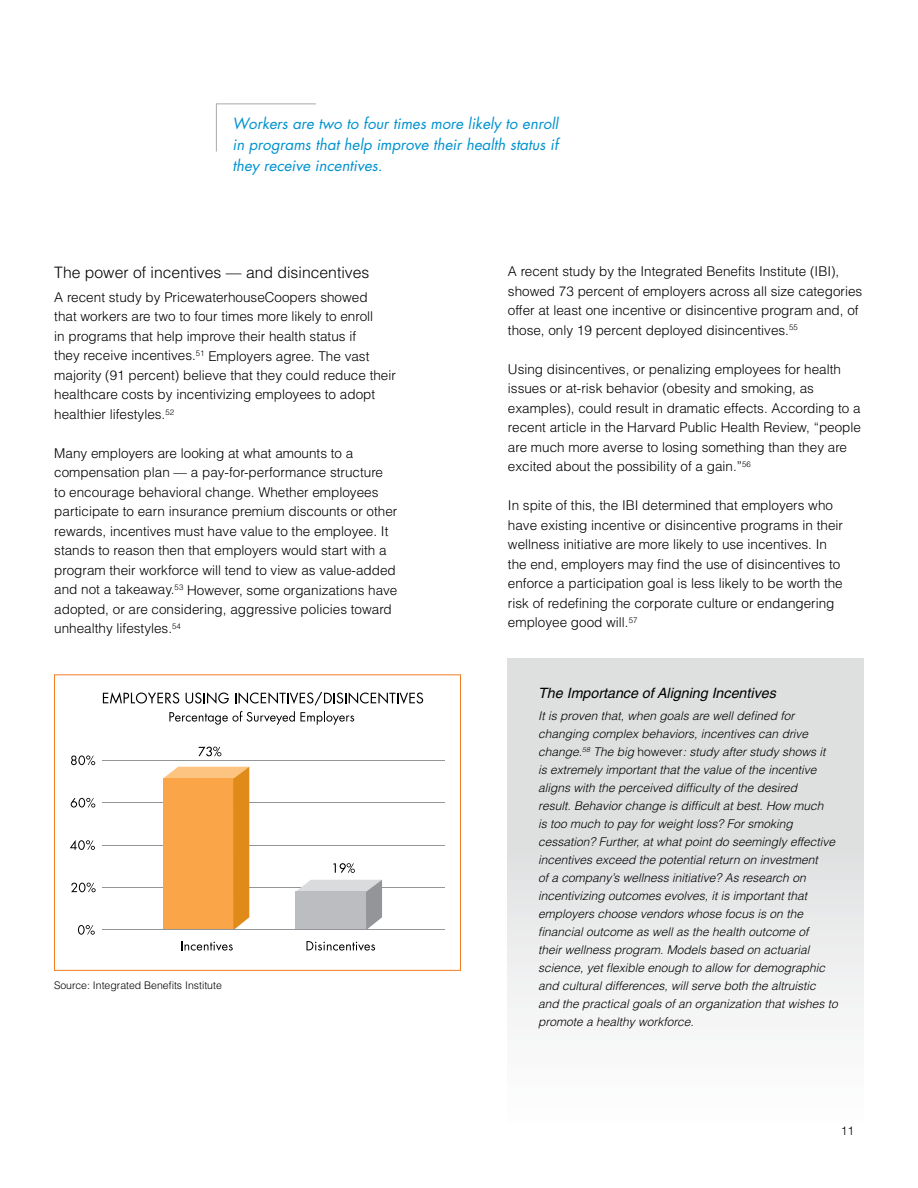
<style>
.page{position:relative;width:918px;height:1188px;background:#fff}
.page>*{position:absolute;margin:0;border:0;box-sizing:border-box;transform-origin:0 0}
.t1{font:300 15.75px "Helvetica";color:#000}
.t2{font:italic 15px/21px "Futura";color:#0092cf;text-align:justify}
.t3{font:italic 14.25px "Helvetica";color:#000}
.t4{font:300 13.5px/19.5px "Helvetica";color:#000}
.t5{font:italic 300 12px/18px "Helvetica";color:#000}
.t6{font:300 12px "Helvetica";color:#000}
.t7{font:300 10.5px "Helvetica";color:#000}
.s1{font-style:normal}
</style>
<div class="page">
<div style="left:508px;top:658px;width:356px;height:476px;background:linear-gradient(to bottom,#d6d8d8,#fcfcfd)"></div>
<hr style="left:216px;top:104px;width:100px;height:1px;background:#a7a9ac">
<hr style="left:216px;top:104px;width:1px;height:48px;background:#a7a9ac">
<div style="left:54px;top:674px;width:407px;height:297px;border:1px solid #f47b20"></div>
<hr style="left:103px;top:802px;width:342px;height:1px;background:#939598">
<hr style="left:103px;top:845px;width:342px;height:1px;background:#939598">
<hr style="left:103px;top:887px;width:342px;height:1px;background:#939598">
<svg style="left:71px;top:756px;width:24px;height:9px"></svg>
<svg style="left:71px;top:798px;width:24px;height:10px"></svg>
<svg style="left:70px;top:840px;width:25px;height:10px"></svg>
<svg style="left:71px;top:883px;width:25px;height:9px"></svg>
<svg style="left:78px;top:925px;width:17px;height:10px"></svg>
<hr style="left:103px;top:760px;width:342px;height:1px;background:#939598">
<svg style="left:306px;top:941px;width:69px;height:10px"></svg>
<svg style="left:181px;top:941px;width:52px;height:10px"></svg>
<svg style="left:103px;top:692px;width:320px;height:33px"></svg>
<svg style="left:333px;top:863px;width:22px;height:10px"></svg>
<svg style="left:199px;top:747px;width:22px;height:9px"></svg>
<svg style="left:163px;top:767px;width:86px;height:162px;background:#f5a345"></svg>
<svg style="left:296px;top:880px;width:86px;height:49px;background:#bebfc1"></svg>
<hr style="left:103px;top:929px;width:342px;height:1px;background:#939598">
<p class="t2" style="left:232px;top:113px;width:327px">Workers are two to four times more likely to enroll in programs that help improve their health status if they receive incentives.</p>
<p class="t1" style="left:54px;top:262px;width:317px">The power of incentives — and disincentives</p>
<p class="t4" style="left:54px;top:287px;width:343px">A recent study by PricewaterhouseCoopers showed<br>that workers are two to four times more likely to enroll<br>in programs that help improve their health status if<br>they receive incentives.<sup>51</sup> Employers agree. The vast majority (91 percent) believe that they could reduce their healthcare costs by incentivizing employees to adopt healthier lifestyles.<sup>52</sup></p>
<p class="t4" style="left:54px;top:443px;width:345px">Many employers are looking at what amounts to a compensation plan — a pay-for-performance structure to encourage behavioral change. Whether employees participate to earn insurance premium discounts or other rewards, incentives must have value to the employee. It stands to reason then that employers would start with a program their workforce will tend to view as value-added and not a takeaway.<sup>53</sup> However, some organizations have adopted, or are considering, aggressive policies toward unhealthy lifestyles.<sup>54</sup></p>
<p class="t7" style="left:54px;top:979px;width:169px">Source: Integrated Benefits Institute</p>
<p class="t4" style="left:508px;top:261px;width:356px">A recent study by the Integrated Benefits Institute (IBI), showed 73 percent of employers across all size categories offer at least one incentive or disincentive program and, of those, only 19 percent deployed disincentives.<sup>55</sup></p>
<p class="t4" style="left:508px;top:359px;width:355px">Using disincentives, or penalizing employees for health issues or at-risk behavior (obesity and smoking, as examples), could result in dramatic effects. According to a recent article in the Harvard Public Health Review, “people are much more averse to losing something than they are excited about the possibility of a gain.”<sup>56</sup></p>
<p class="t4" style="left:508px;top:495px;width:337px">In spite of this, the IBI determined that employers who have existing incentive or disincentive programs in their wellness initiative are more likely to use incentives. In the end, employers may find the use of disincentives to enforce a participation goal is less likely to be worth the risk of redefining the corporate culture or endangering employee good will.<sup>57</sup></p>
<p class="t3" style="left:538px;top:684px;width:239px">The Importance of Aligning Incentives</p>
<p class="t5" style="left:538px;top:707px;width:301px">It is proven that, when goals are well defined for changing complex behaviors, incentives can drive change.<sup>58</sup> The big <span class="s1">however</span>: study after study shows it<br>is extremely important that the value of the incentive aligns with the perceived difficulty of the desired<br>result. Behavior change is difficult at best. How much<br>is too much to pay for weight loss? For smoking cessation? Further, at what point do seemingly effective incentives exceed the potential return on investment<br>of a company’s wellness initiative? As research on incentivizing outcomes evolves, it is important that employers choose vendors whose focus is on the financial outcome as well as the health outcome of<br>their wellness program. Models based on actuarial science, yet flexible enough to allow for demographic and cultural differences, will serve both the altruistic and the practical goals of an organization that wishes to promote a healthy workforce.</p>
<p class="t6" style="left:841px;top:1123px;width:15px">11</p>
</div>
